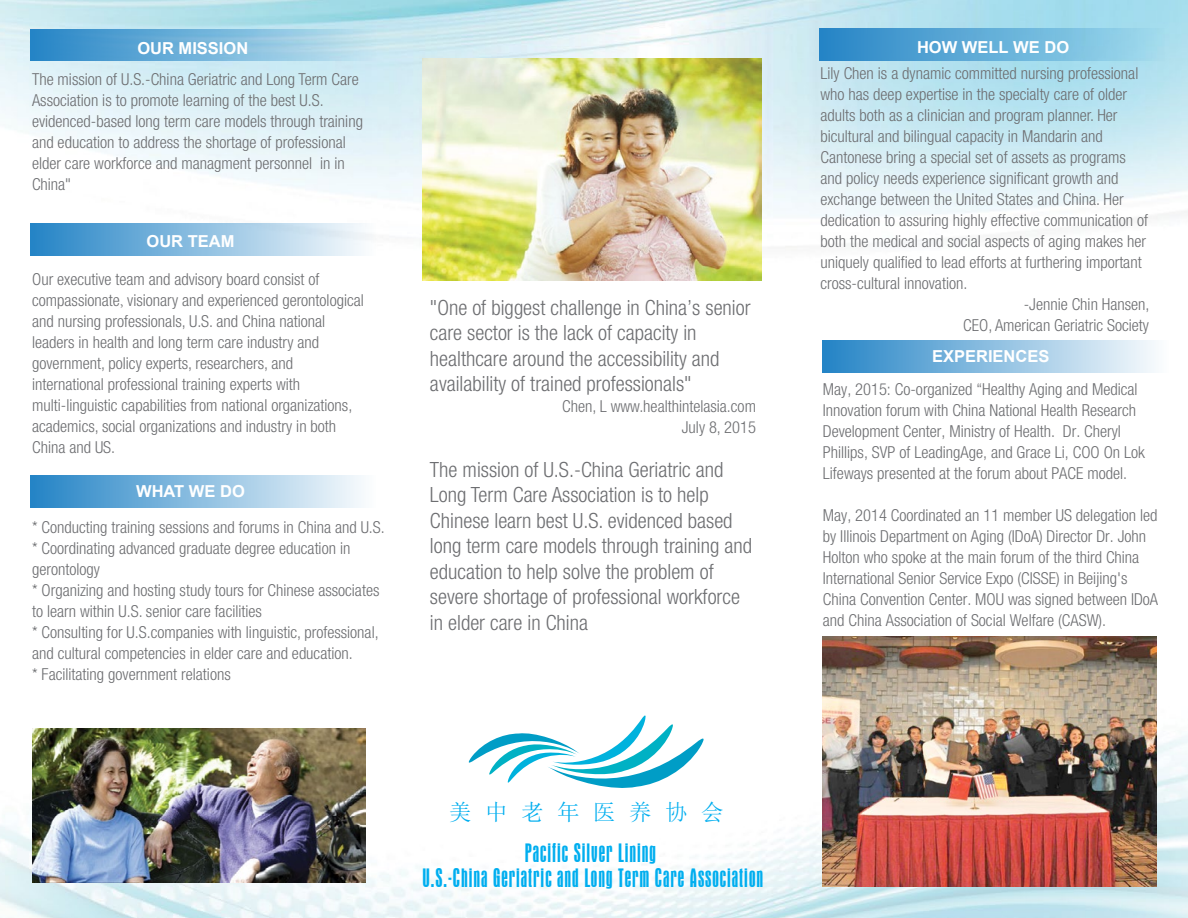
<style>
.page{position:relative;width:1188px;height:918px;background:#fff}
.page>*{position:absolute;margin:0;border:0;box-sizing:border-box;transform-origin:0 0}
.t1{font:condensed 27px/25.5px "Aurora BT";letter-spacing:.035em;color:#00aeef;text-align:center}
.t2{font:22.5px "N Sim Sun";letter-spacing:.6em;color:#00aeef}
.t3{font:300 condensed 21px/25.5px "Helvetica Neue LT Pro";color:#6d6e71}
.t4{font:300 condensed 16.5px/21px "Helvetica Neue LT Pro";color:#6d6e71}
.t5{font:700 16.5px "Arial";color:#fff}
.s1{font-family:"Adobe Song Std";font-stretch:normal}
</style>
<div class="page">
<img style="left:0;top:0;width:1188px;height:918px">
<div style="left:30px;top:29px;width:345px;height:32px;background:linear-gradient(to right,#2584c6,#c7e6ef)"></div>
<div style="left:820px;top:29px;width:345px;height:31px;background:linear-gradient(to right,#2785c6,#a2dbed)"></div>
<div style="left:823px;top:341px;width:345px;height:31px;background:linear-gradient(to right,#2383c5,#fcfdfe)"></div>
<div style="left:30px;top:476px;width:345px;height:31px;background:linear-gradient(to right,#2383c5,#fcfdfe)"></div>
<div style="left:30px;top:224px;width:345px;height:31px;background:linear-gradient(to right,#2484c6,#fbfcfd)"></div>
<img style="left:32px;top:728px;width:334px;height:154px">
<img style="left:823px;top:637px;width:333px;height:250px">
<img style="left:423px;top:59px;width:339px;height:221px">
<svg style="left:467px;top:713px;width:239px;height:78px"></svg>
<p class="t5" style="left:137px;top:37px;width:112px">OUR MISSION</p>
<p class="t5" style="left:917px;top:36px;width:154px">HOW WELL WE DO</p>
<p class="t4" style="left:32px;top:69px;width:332px">The mission of U.S.-China Geriatric and Long Term Care Association is to promote learning of the best U.S. evidenced-based long term care models through training and education to address the shortage of professional elder care workforce and managment personnel in in China"</p>
<p class="t5" style="left:147px;top:230px;width:89px">OUR TEAM</p>
<p class="t4" style="left:32px;top:269px;width:333px">Our executive team and advisory board consist of compassionate<span class="s1">,</span> visionary and experienced gerontological and nursing professionals, U.S. and China national leaders in health and long term care industry and government, policy experts, researchers, and international professional training experts with multi-linguistic capabilities from national organizations, academics, social organizations and industry in both China and US.</p>
<p class="t5" style="left:136px;top:480px;width:110px">WHAT WE DO</p>
<p class="t4" style="left:32px;top:517px;width:354px">* Conducting training sessions and forums in China and U.S. * Coordinating advanced graduate degree education in gerontology<br>* Organizing and hosting study tours for Chinese associates to learn within U.S. senior care facilities<br>* Consulting for U.S.companies with linguistic, professional, and cultural competencies in elder care and education.<br>* Facilitating government relations</p>
<p class="t3" style="left:430px;top:294px;width:322px">"One of biggest challenge in China’s senior care sector is the lack of capacity in healthcare around the accessibility and availability of trained professionals"</p>
<p class="t4" style="left:562px;top:396px;width:195px;text-align:right">Chen, L www.healthintelasia.com<br>July 8, 2015</p>
<p class="t3" style="left:430px;top:456px;width:324px">The mission of U.S.-China Geriatric and Long Term Care Association is to help Chinese learn best U.S. evidenced based long term care models through training and education to help solve the problem of severe shortage of professional workforce in elder care in China</p>
<h2 class="t2" style="left:449px;top:801px;width:276px">美中老年医养协会</h2>
<h1 class="t1" style="left:423px;top:840px;width:342px">Pacific Silver Lining<br>U.S.-China Geriatric and Long Term Care Association</h1>
<p class="t4" style="left:820px;top:63px;width:319px">Lily Chen is a dynamic committed nursing professional</p>
<p class="t4" style="left:820px;top:84px;width:308px">who has deep expertise in the specialty care of older</p>
<p class="t4" style="left:820px;top:105px;width:299px">adults both as a clinician and program planner. Her</p>
<p class="t4" style="left:820px;top:126px;width:284px">bicultural and bilingual capacity in Mandarin and</p>
<p class="t4" style="left:820px;top:147px;width:307px">Cantonese bring a special set of assets as programs</p>
<p class="t4" style="left:820px;top:168px;width:300px">and policy needs experience significant growth and</p>
<p class="t4" style="left:820px;top:189px;width:305px">exchange between the United States and China. Her</p>
<p class="t4" style="left:820px;top:210px;width:329px">dedication to assuring highly effective communication of</p>
<p class="t4" style="left:820px;top:231px;width:327px">both the medical and social aspects of aging makes her</p>
<p class="t4" style="left:820px;top:252px;width:323px">uniquely qualified to lead efforts at furthering important</p>
<p class="t4" style="left:820px;top:273px;width:148px">cross-cultural innovation.</p>
<p class="t4" style="left:1024px;top:294px;width:127px">-Jennie Chin Hansen,</p>
<p class="t4" style="left:963px;top:315px;width:187px">CEO, American Geriatric Society</p>
<p class="t5" style="left:932px;top:345px;width:119px">EXPERIENCES</p>
<p class="t4" style="left:823px;top:378px;width:324px">May, 2015: Co-organized “Healthy Aging and Medical Innovation forum with China National Health Research Development Center, Ministry of Health. Dr. Cheryl Phillips, SVP of LeadingAge, and Grace Li, COO On Lok Lifeways presented at the forum about PACE model.</p>
<p class="t4" style="left:823px;top:504px;width:337px">May, 2014 Coordinated an 11 member US delegation led by Illinois Department on Aging (IDoA) Director Dr. John Holton who spoke at the main forum of the third China International Senior Service Expo (CISSE) in Beijing's China Convention Center. MOU was signed between IDoA and China Association of Social Welfare (CASW).</p>
</div>
